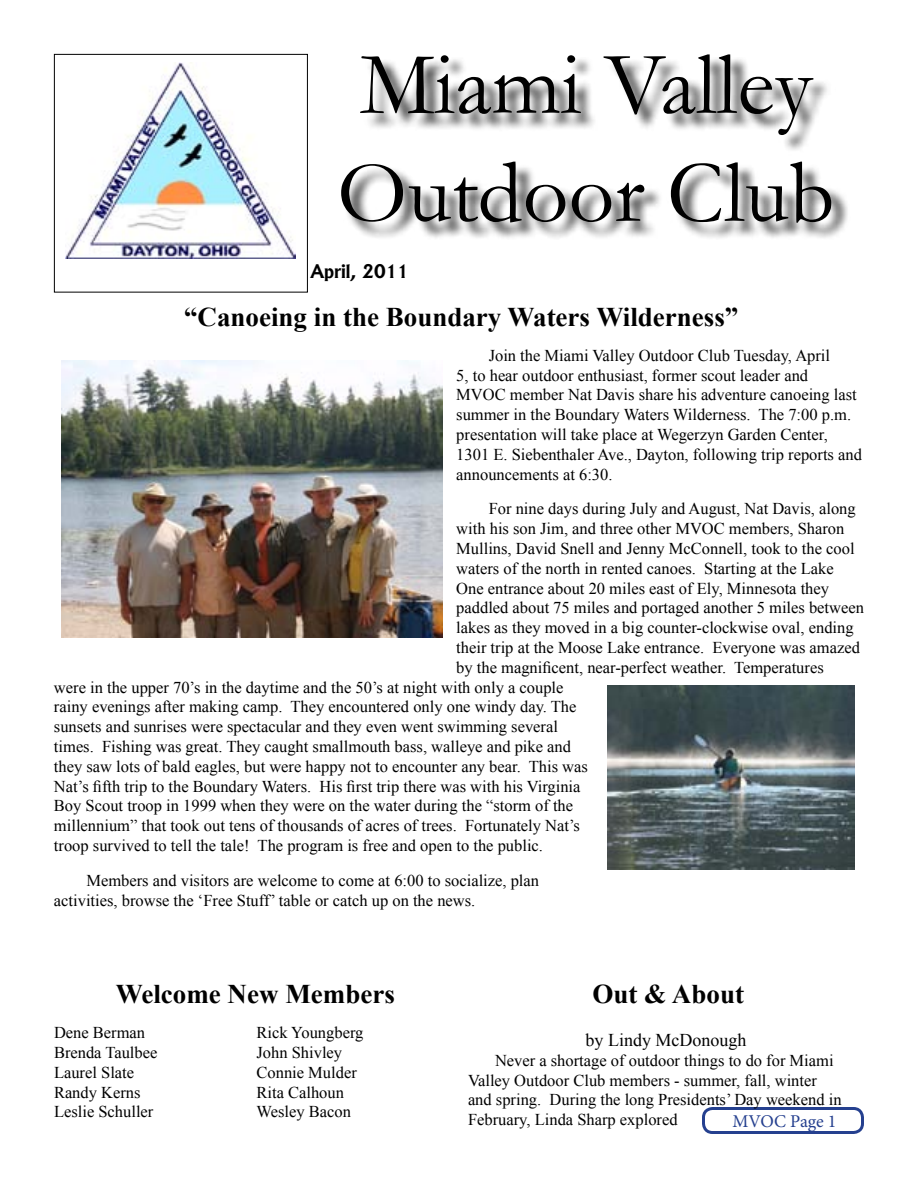
<style>
.page{position:relative;width:918px;height:1188px;background:#fff}
.page>*{position:absolute;margin:0;border:0;box-sizing:border-box;transform-origin:0 0}
.t1{font:90px/108px "Garamond";color:#000}
.t2{font:700 27px "Times New Roman";color:#000}
.t3{font:18px "Times New Roman";color:#000}
.t4{font:700 18px "Albertus";color:#000}
.t5{font:18px "Minion Pro";letter-spacing:-.005em;color:#25408f}
.t6{font:16.5px/19.8px "Times New Roman";color:#000}
</style>
<div class="page">
<div style="left:702px;top:1107px;width:162px;height:27px;border:3px solid #25408f;border-radius:9px"></div>
<img style="left:66px;top:62px;width:230px;height:196px">
<div style="left:54px;top:54px;width:254px;height:238px;border:1px solid #000"></div>
<div style="left:343px;top:57px;width:507px;height:183px;background:#000;opacity:.75"></div>
<img style="left:61px;top:360px;width:382px;height:277px">
<img style="left:608px;top:686px;width:247px;height:183px">
<h1 class="t1" style="left:337px;top:28px;width:499px">Miami Valley<br>Outdoor Club</h1>
<p class="t4" style="left:311px;top:261px;width:99px">April, 2011</p>
<h2 class="t2" style="left:184px;top:298px;width:556px">“Canoeing in the Boundary Waters Wilderness”</h2>
<p class="t6" style="left:456px;top:345px;width:407px;text-indent:32px">Join the Miami Valley Outdoor Club Tuesday, April<br>5, to hear outdoor enthusiast, former scout leader and<br>MVOC member Nat Davis share his adventure canoeing last summer in the Boundary Waters Wilderness. The 7:00 p.m. presentation will take place at Wegerzyn Garden Center, 1301 E. Siebenthaler Ave., Dayton, following trip reports and announcements at 6:30.</p>
<p class="t6" style="left:489px;top:499px;width:369px">For nine days during July and August, Nat Davis, along</p>
<p class="t6" style="left:456px;top:519px;width:390px">with his son Jim, and three other MVOC members, Sharon</p>
<p class="t6" style="left:456px;top:538px;width:400px">Mullins, David Snell and Jenny McConnell, took to the cool</p>
<p class="t6" style="left:456px;top:558px;width:379px">waters of the north in rented canoes. Starting at the Lake</p>
<p class="t6" style="left:456px;top:578px;width:374px">One entrance about 20 miles east of Ely, Minnesota they</p>
<p class="t6" style="left:456px;top:598px;width:409px">paddled about 75 miles and portaged another 5 miles between</p>
<p class="t6" style="left:456px;top:618px;width:399px">lakes as they moved in a big counter-clockwise oval, ending</p>
<p class="t6" style="left:456px;top:637px;width:405px">their trip at the Moose Lake entrance. Everyone was amazed</p>
<p class="t6" style="left:456px;top:657px;width:369px">by the magnificent, near-perfect weather. Temperatures</p>
<p class="t6" style="left:54px;top:677px;width:511px">were in the upper 70’s in the daytime and the 50’s at night with only a couple</p>
<p class="t6" style="left:54px;top:697px;width:524px">rainy evenings after making camp. They encountered only one windy day. The</p>
<p class="t6" style="left:54px;top:717px;width:506px">sunsets and sunrises were spectacular and they even went swimming several</p>
<p class="t6" style="left:54px;top:736px;width:519px">times. Fishing was great. They caught smallmouth bass, walleye and pike and</p>
<p class="t6" style="left:54px;top:756px;width:535px">they saw lots of bald eagles, but were happy not to encounter any bear. This was</p>
<p class="t6" style="left:54px;top:776px;width:528px">Nat’s fifth trip to the Boundary Waters. His first trip there was with his Virginia</p>
<p class="t6" style="left:54px;top:796px;width:521px">Boy Scout troop in 1999 when they were on the water during the “storm of the</p>
<p class="t6" style="left:54px;top:816px;width:528px">millennium” that took out tens of thousands of acres of trees. Fortunately Nat’s</p>
<p class="t6" style="left:54px;top:835px;width:491px">troop survived to tell the tale! The program is free and open to the public.</p>
<p class="t6" style="left:54px;top:870px;width:487px;text-indent:32px">Members and visitors are welcome to come at 6:00 to socialize, plan activities, browse the ‘Free Stuff’ table or catch up on the news.</p>
<h2 class="t2" style="left:116px;top:976px;width:280px">Welcome New Members</h2>
<p class="t6" style="left:54px;top:1022px;width:105px">Dene Berman<br>Brenda Taulbee<br>Laurel Slate<br>Randy Kerns<br>Leslie Schuller</p>
<p class="t6" style="left:257px;top:1022px;width:108px">Rick Youngberg<br>John Shivley<br>Connie Mulder<br>Rita Calhoun<br>Wesley Bacon</p>
<h2 class="t2" style="left:592px;top:975px;width:153px">Out &amp; About</h2>
<p class="t3" style="left:586px;top:1028px;width:162px">by Lindy McDonough</p>
<p class="t6" style="left:468px;top:1050px;width:375px;text-indent:27px">Never a shortage of outdoor things to do for Miami Valley Outdoor Club members - summer, fall, winter and spring. During the long Presidents’ Day weekend in February, Linda Sharp explored</p>
<p class="t5" style="left:732px;top:1109px;width:106px">MVOC Page 1</p>
</div>
